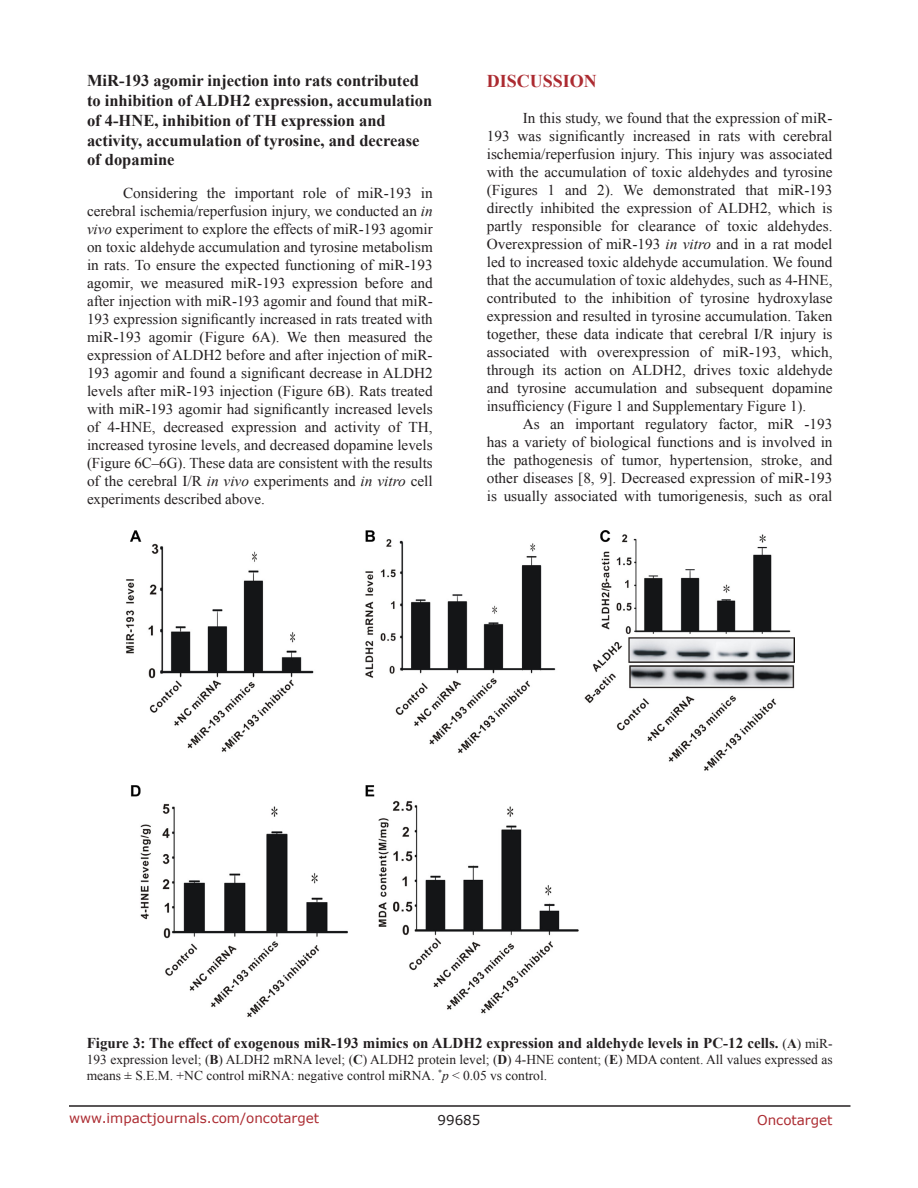
<style>
.page{position:relative;width:918px;height:1188px;background:#fff}
.page>*{position:absolute;margin:0;border:0;box-sizing:border-box;transform-origin:0 0}
.Heading{font:700 18px "Times New Roman";color:#ac2b31}
.SubHeading_middle{font:700 16.5px/19.8px "Times New Roman";color:#231f20}
.BodyText{font:15px/18px "Times New Roman";color:#231f20;text-align:justify}
.FigureText{font:700 15px "Times New Roman";color:#231f20}
.FigureText-2{font:13.5px/16.2px "Times New Roman";color:#231f20}
.t1{font:13.5px "Verdana";color:#ac2b31}
.t2{font:13.5px "Verdana";color:#231f20}
.s1{font-style:italic}
.s2{font-weight:400;font-size:13.5px}
.s3{font-size:13.5px}
.s4{font-weight:700}
</style>
<div class="page">
<hr style="left:69px;top:1105px;width:781px;height:2px;background:#231f20">
<img style="left:126px;top:531px;width:669px;height:486px">
<p class="SubHeading_middle" style="left:87px;top:70px;width:347px">MiR-193 agomir injection into rats contributed to inhibition of ALDH2 expression, accumulation of 4-HNE, inhibition of TH expression and activity, accumulation of tyrosine, and decrease of dopamine</p>
<p class="BodyText" style="left:87px;top:184px;width:347px;text-indent:36px">Considering the important role of miR-193 in cerebral ischemia/reperfusion injury, we conducted an <span class="s1">in vivo</span> experiment to explore the effects of miR-193 agomir on toxic aldehyde accumulation and tyrosine metabolism in rats. To ensure the expected functioning of miR-193 agomir, we measured miR-193 expression before and after injection with miR-193 agomir and found that miR-193 expression significantly increased in rats treated with miR-193 agomir (Figure 6A). We then measured the expression of ALDH2 before and after injection of miR-193 agomir and found a significant decrease in ALDH2 levels after miR-193 injection (Figure 6B). Rats treated with miR-193 agomir had significantly increased levels of 4-HNE, decreased expression and activity of TH, increased tyrosine levels, and decreased dopamine levels (Figure 6C–6G). These data are consistent with the results of the cerebral I/R <span class="s1">in vivo</span> experiments and <span class="s1">in vitro</span> cell experiments described above.</p>
<p class="Heading" style="left:487px;top:69px;width:112px">DISCUSSION</p>
<p class="BodyText" style="left:487px;top:109px;width:347px;text-indent:36px">In this study, we found that the expression of miR-193 was significantly increased in rats with cerebral ischemia/reperfusion injury. This injury was associated with the accumulation of toxic aldehydes and tyrosine (Figures 1 and 2). We demonstrated that miR-193 directly inhibited the expression of ALDH2, which is partly responsible for clearance of toxic aldehydes.<br>Overexpression of miR-193 <span class="s1">in vitro</span> and in a rat model led to increased toxic aldehyde accumulation. We found that the accumulation of toxic aldehydes, such as 4-HNE, contributed to the inhibition of tyrosine hydroxylase expression and resulted in tyrosine accumulation. Taken together, these data indicate that cerebral I/R injury is associated with overexpression of miR-193, which, through its action on ALDH2, drives toxic aldehyde and tyrosine accumulation and subsequent dopamine insufficiency (Figure 1 and Supplementary Figure 1).</p>
<p class="BodyText" style="left:487px;top:415px;width:347px;text-indent:36px">As an important regulatory factor, miR -193 has a variety of biological functions and is involved in the pathogenesis of tumor, hypertension, stroke, and other diseases [8, 9]. Decreased expression of miR-193 is usually associated with tumorigenesis, such as oral</p>
<p class="FigureText" style="left:87px;top:1032px;width:748px">Figure 3: The effect of exogenous miR-193 mimics on ALDH2 expression and aldehyde levels in PC-12 cells. <span class="s2">(</span><span class="s3">A</span><span class="s2">) miR-</span></p>
<p class="FigureText-2" style="left:87px;top:1051px;width:747px">193 expression level; (<span class="s4">B</span>) ALDH2 mRNA level; (<span class="s4">C</span>) ALDH2 protein level; (<span class="s4">D</span>) 4-HNE content; (<span class="s4">E</span>) MDA content. All values expressed as means ± S.E.M. +NC control miRNA: negative control miRNA. <sup>*</sup><span class="s1">p</span> &lt; 0.05 vs control.</p>
<p class="t1" style="left:69px;top:1109px;width:252px">www.impactjournals.com/oncotarget</p>
<p class="t2" style="left:438px;top:1111px;width:44px">99685</p>
<p class="t1" style="left:757px;top:1111px;width:77px">Oncotarget</p>
</div>
